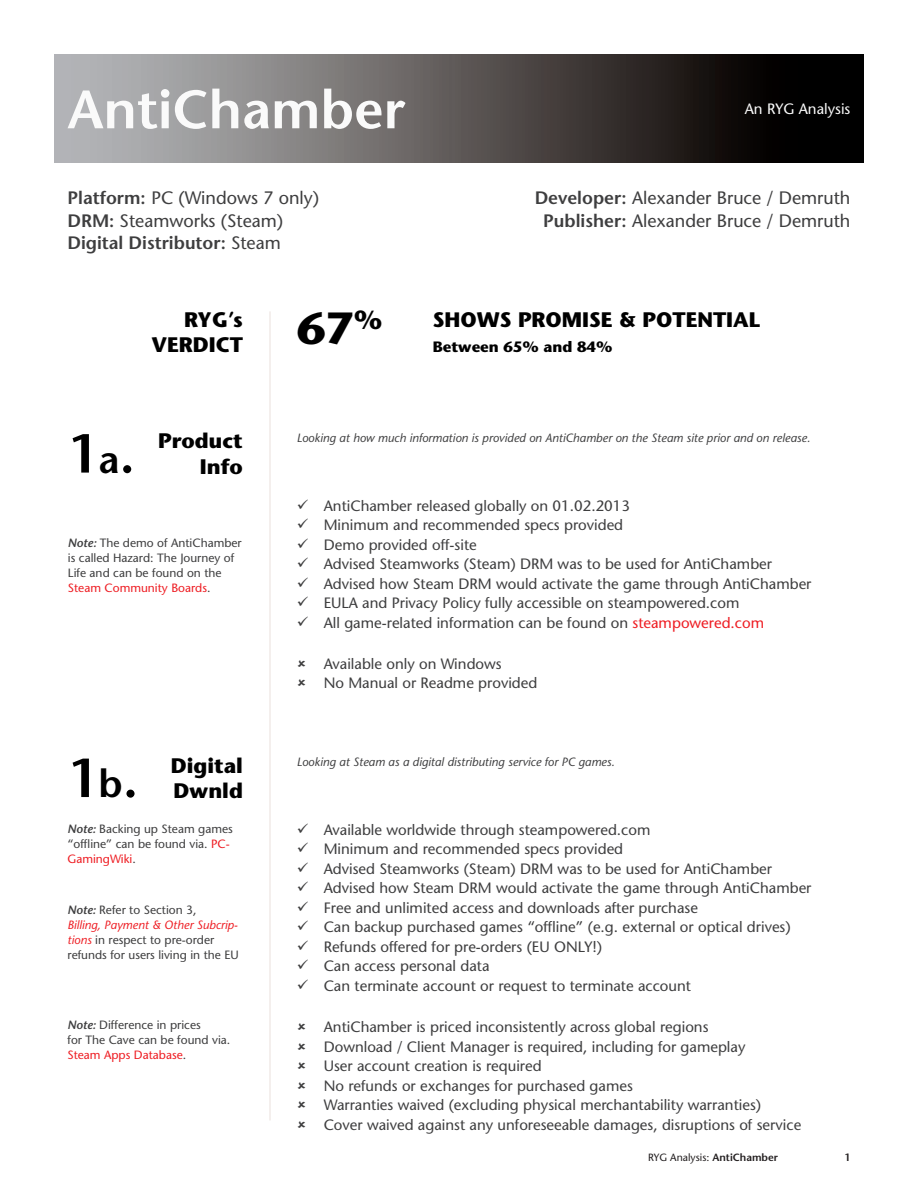
<style>
.page{position:relative;width:918px;height:1188px;background:#fff}
.page>*{position:absolute;margin:0;border:0;box-sizing:border-box;transform-origin:0 0}
.t1{font:600 54px "Stone Sans Std";color:#fafafa}
.t2{font:600 54px "Stone Sans Std";color:#000}
.t3{font:700 45px "Stone Sans Std";color:#000}
.t4{font:700 26.25px "Stone Sans Std";color:#000}
.t5{font:700 21px/25.2px "Stone Sans Std";color:#000;text-align:right}
.t6{font:500 18px/22.5px "Stone Sans Std";color:#3e3e3f}
.t7{font:500 15px/19.5px "Stone Sans Std";color:#3e3e3f}
.t8{font:700 15px "Stone Sans Std";color:#000}
.t9{font:500 15px "Stone Sans Std";color:#fafafa}
.t10{font:500 12px/15px "Stone Sans Std";color:#3e3e3f}
.t11{font:italic 500 12px "Stone Sans Std";color:#3e3e3f}
.t12{font:500 10.5px "Stone Sans Std";color:#231f20}
.t13{font:600 10.5px "Stone Sans Std";color:#231f20}
.s1{font-weight:600}
.s2{font-size:39px}
.s3{font-weight:600;font-style:italic}
.s4{color:#ee1d23}
.s5{font-style:italic;color:#ee1d23}
</style>
<div class="page">
<div style="left:55px;top:55px;width:809px;height:107px;background:linear-gradient(to right,#c1c0c2,#000)"></div>
<hr style="left:269px;top:311px;width:2px;height:809px;background:#682500">
<h1 class="t1" style="left:68px;top:77px;width:339px">AntiChamber</h1>
<p class="t9" style="left:745px;top:100px;width:107px">An RYG Analysis</p>
<p class="t6" style="left:68px;top:187px;width:253px"><span class="s1">Platform:</span> PC (Windows 7 only)<br><span class="s1">DRM:</span> Steamworks (Steam)<br><span class="s1">Digital Distributor:</span> Steam</p>
<p class="t6" style="left:535px;top:187px;width:317px;text-align:center"><span class="s1">Developer:</span> Alexander Bruce / Demruth<br><span class="s1">Publisher:</span> Alexander Bruce / Demruth</p>
<h3 class="t4" style="left:354px;top:305px;width:30px">%</h3>
<h3 class="t5" style="left:152px;top:307px;width:93px">RYG’s<br>VERDICT</h3>
<h3 class="t5" style="left:433px;top:307px;width:329px">SHOWS PROMISE &amp; POTENTIAL</h3>
<h2 class="t3" style="left:297px;top:302px;width:58px">67</h2>
<p class="t8" style="left:433px;top:338px;width:181px">Between 65% and 84%</p>
<h3 class="t5" style="left:158px;top:428px;width:86px">Product<br>Info</h3>
<h1 class="t2" style="left:68px;top:421px;width:69px">1<span class="s2">a</span>.</h1>
<p class="t11" style="left:297px;top:430px;width:515px">Looking at how much information is provided on AntiChamber on the Steam site prior and on release.</p>
<p class="t10" style="left:68px;top:535px;width:175px"><span class="s3">Note:</span> The demo of AntiChamber is called Hazard: The Journey of<br>Life and can be found on the<br><span class="s4">Steam Community Boards</span>.</p>
<p class="t7" style="left:324px;top:496px;width:489px">AntiChamber released globally on 01.02.2013<br>Minimum and recommended specs provided<br>Demo provided off-site<br>Advised Steamworks (Steam) DRM was to be used for AntiChamber Advised how Steam DRM would activate the game through AntiChamber EULA and Privacy Policy fully accessible on steampowered.com<br>All game-related information can be found on <span class="s4">steampowered.com</span></p>
<p class="t7" style="left:324px;top:654px;width:215px">Available only on Windows<br>No Manual or Readme provided</p>
<h3 class="t5" style="left:171px;top:753px;width:74px;text-align:left">Digital<br>Dwnld</h3>
<h1 class="t2" style="left:68px;top:746px;width:72px">1<span class="s2">b</span>.</h1>
<p class="t11" style="left:297px;top:755px;width:320px">Looking at Steam as a digital distributing service for PC games.</p>
<p class="t10" style="left:68px;top:821px;width:167px"><span class="s3">Note:</span> Backing up Steam games “offline” can be found via. <span class="s4">PC-<br>GamingWiki</span>.</p>
<p class="t10" style="left:68px;top:903px;width:173px"><span class="s3">Note:</span> Refer to Section 3,<br><span class="s5">Billing, Payment &amp; Other Subcrip&shy;tions</span> in respect to pre-order refunds for users living in the EU</p>
<p class="t10" style="left:68px;top:1018px;width:164px"><span class="s3">Note:</span> Difference in prices<br>for The Cave can be found via.<br><span class="s4">Steam Apps Database</span>.</p>
<p class="t7" style="left:324px;top:820px;width:489px">Available worldwide through steampowered.com<br>Minimum and recommended specs provided<br>Advised Steamworks (Steam) DRM was to be used for AntiChamber Advised how Steam DRM would activate the game through AntiChamber Free and unlimited access and downloads after purchase<br>Can backup purchased games “offline” (e.g. external or optical drives)<br>Refunds offered for pre-orders (EU ONLY!)<br>Can access personal data<br>Can terminate account or request to terminate account</p>
<p class="t7" style="left:324px;top:1017px;width:479px">AntiChamber is priced inconsistently across global regions<br>Download / Client Manager is required, including for gameplay<br>User account creation is required<br>No refunds or exchanges for purchased games<br>Warranties waived (excluding physical merchantability warranties)<br>Cover waived against any unforeseeable damages, disruptions of service</p>
<p class="t12" style="left:648px;top:1152px;width:132px">RYG Analysis: <span class="s1">AntiChamber</span></p>
<p class="t13" style="left:844px;top:1151px;width:8px">1</p>
</div>
